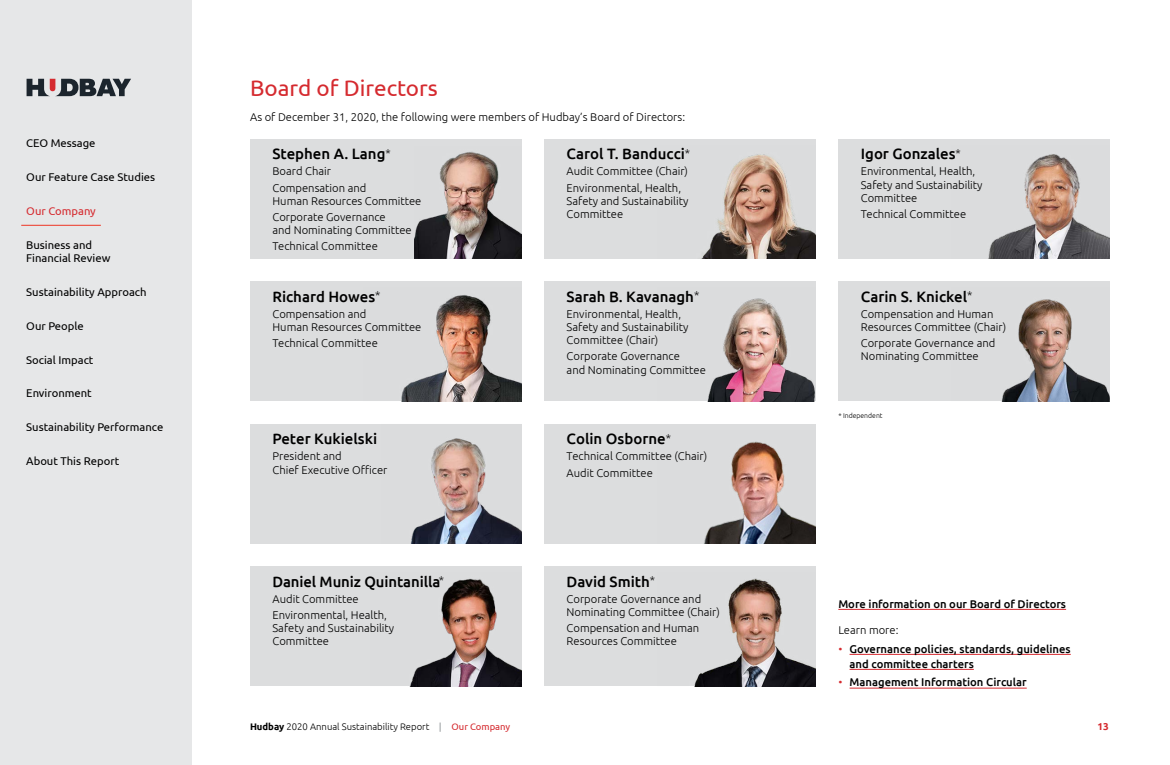
<style>
.page{position:relative;width:1170px;height:765px;background:#fff}
.page>*{position:absolute;margin:0;border:0;box-sizing:border-box;transform-origin:0 0}
.t1{font:22.5px "Ubuntu";color:#d52a2f}
.Body_Text{font:500 15px "Ubuntu";color:#000}
.Body_Text-2{font:300 11.25px/13.1px "Ubuntu";color:#000}
.t2{font:11.25px/13.8px "Ubuntu";color:#000}
.Body_Text-3{font:500 11.25px/15px "Ubuntu";color:#000}
.t3{font:11.25px "Ubuntu";color:#d52a2f}
.t4{font:700 10px "Ubuntu";color:#d52a2f}
.t5{font:300 9.5px "Ubuntu";color:#000}
.Footnote{font:300 6.88px "Ubuntu";color:#000}
.s1{font-weight:300;color:#d52a2f}
.s2{font-weight:700}
.s3{font-weight:700;color:#b1b4b6}
.s4{font-weight:400;color:#d52a2f}
</style>
<div class="page">
<div style="left:0;top:0;width:191px;height:765px;background:#e6e7e8"></div>
<svg style="left:27px;top:79px;width:104px;height:17px"></svg>
<hr style="left:838px;top:609px;width:228px;height:1px;background:#d52a2f">
<hr style="left:850px;top:654px;width:221px;height:1px;background:#d52a2f">
<hr style="left:850px;top:669px;width:124px;height:1px;background:#d52a2f">
<hr style="left:850px;top:688px;width:177px;height:1px;background:#d52a2f">
<div style="left:250px;top:139px;width:272px;height:120px;background:#dcddde"></div>
<img style="left:415px;top:151px;width:107px;height:108px">
<div style="left:544px;top:139px;width:272px;height:120px;background:#dcddde"></div>
<img style="left:701px;top:154px;width:115px;height:105px">
<div style="left:838px;top:139px;width:272px;height:120px;background:#dcddde"></div>
<img style="left:988px;top:154px;width:122px;height:105px">
<div style="left:250px;top:281px;width:272px;height:120px;background:#dcddde"></div>
<img style="left:401px;top:295px;width:121px;height:106px">
<div style="left:544px;top:281px;width:272px;height:120px;background:#dcddde"></div>
<img style="left:707px;top:298px;width:108px;height:103px">
<div style="left:838px;top:281px;width:272px;height:120px;background:#dcddde"></div>
<img style="left:1002px;top:299px;width:108px;height:102px">
<div style="left:250px;top:424px;width:272px;height:120px;background:#dcddde"></div>
<img style="left:410px;top:438px;width:112px;height:106px">
<div style="left:544px;top:424px;width:272px;height:120px;background:#dcddde"></div>
<img style="left:704px;top:441px;width:112px;height:103px">
<div style="left:250px;top:566px;width:272px;height:120px;background:#dcddde"></div>
<img style="left:410px;top:578px;width:112px;height:108px">
<div style="left:544px;top:566px;width:272px;height:120px;background:#dcddde"></div>
<img style="left:694px;top:578px;width:122px;height:108px">
<hr style="left:21px;top:225px;width:80px;height:1px;background:#ee3524">
<p class="t2" style="left:26px;top:136px;width:71px">CEO Message</p>
<p class="t2" style="left:26px;top:170px;width:130px">Our Feature Case Studies</p>
<p class="t3" style="left:26px;top:204px;width:71px">Our Company</p>
<p class="t2" style="left:26px;top:238px;width:86px">Business and<br>Financial Review</p>
<p class="t2" style="left:26px;top:285px;width:122px">Sustainability Approach</p>
<p class="t2" style="left:26px;top:319px;width:59px">Our People</p>
<p class="t2" style="left:26px;top:353px;width:69px">Social Impact</p>
<p class="t2" style="left:26px;top:386px;width:67px">Environment</p>
<p class="t2" style="left:26px;top:420px;width:139px">Sustainability Performance</p>
<p class="t2" style="left:26px;top:454px;width:95px">About This Report</p>
<h2 class="t1" style="left:250px;top:75px;width:189px">Board of Directors</h2>
<p class="Body_Text-2" style="left:250px;top:110px;width:437px">As of December 31, 2020, the following were members of Hudbay’s Board of Directors:</p>
<h3 class="Body_Text" style="left:272px;top:144px;width:120px">Stephen A. Lang<sup>*</sup></h3>
<p class="Body_Text-2" style="left:272px;top:165px;width:60px">Board Chair</p>
<p class="Body_Text-2" style="left:272px;top:181px;width:150px">Compensation and<br>Human Resources Committee</p>
<p class="Body_Text-2" style="left:272px;top:210px;width:141px">Corporate Governance<br>and Nominating Committee</p>
<p class="Body_Text-2" style="left:272px;top:240px;width:107px">Technical Committee</p>
<h3 class="Body_Text" style="left:272px;top:287px;width:110px">Richard Howes<sup>*</sup></h3>
<p class="Body_Text-2" style="left:272px;top:307px;width:150px">Compensation and<br>Human Resources Committee</p>
<p class="Body_Text-2" style="left:272px;top:336px;width:107px">Technical Committee</p>
<h3 class="Body_Text" style="left:272px;top:429px;width:106px">Peter Kukielski</h3>
<p class="Body_Text-2" style="left:272px;top:450px;width:116px">President and<br>Chief Executive Officer</p>
<h3 class="Body_Text" style="left:272px;top:572px;width:173px">Daniel Muniz Quintanilla<sup>*</sup></h3>
<p class="Body_Text-2" style="left:272px;top:592px;width:88px">Audit Committee</p>
<p class="Body_Text-2" style="left:272px;top:608px;width:123px">Environmental, Health,<br>Safety and Sustainability<br>Committee</p>
<p class="Body_Text" style="left:567px;top:144px;width:125px">Carol T. Banducci<sup>*</sup></p>
<p class="Body_Text-2" style="left:567px;top:165px;width:123px">Audit Committee (Chair)</p>
<p class="Body_Text-2" style="left:567px;top:181px;width:123px">Environmental, Health,<br>Safety and Sustainability<br>Committee</p>
<p class="Body_Text" style="left:567px;top:287px;width:134px">Sarah B. Kavanagh<sup>*</sup></p>
<p class="Body_Text-2" style="left:567px;top:307px;width:123px">Environmental, Health,<br>Safety and Sustainability<br>Committee (Chair)</p>
<p class="Body_Text-2" style="left:567px;top:350px;width:141px">Corporate Governance<br>and Nominating Committee</p>
<p class="Body_Text" style="left:567px;top:429px;width:106px">Colin Osborne<sup>*</sup></p>
<p class="Body_Text-2" style="left:567px;top:450px;width:142px">Technical Committee (Chair)</p>
<p class="Body_Text-2" style="left:567px;top:466px;width:88px">Audit Committee</p>
<p class="Body_Text" style="left:567px;top:572px;width:90px">David Smith<sup>*</sup></p>
<p class="Body_Text-2" style="left:567px;top:592px;width:155px">Corporate Governance and<br>Nominating Committee (Chair)</p>
<p class="Body_Text-2" style="left:567px;top:621px;width:134px">Compensation and Human<br>Resources Committee</p>
<p class="Body_Text" style="left:861px;top:144px;width:102px">Igor Gonzales<sup>*</sup></p>
<p class="Body_Text-2" style="left:861px;top:165px;width:123px">Environmental, Health,<br>Safety and Sustainability<br>Committee</p>
<p class="Body_Text-2" style="left:861px;top:207px;width:107px">Technical Committee</p>
<p class="Body_Text" style="left:861px;top:287px;width:113px">Carin S. Knickel<sup>*</sup></p>
<p class="Body_Text-2" style="left:861px;top:307px;width:147px">Compensation and Human<br>Resources Committee (Chair)</p>
<p class="Body_Text-2" style="left:861px;top:336px;width:136px">Corporate Governance and<br>Nominating Committee</p>
<p class="Footnote" style="left:838px;top:411px;width:46px">* Independent</p>
<p class="Body_Text-3" style="left:838px;top:596px;width:229px">More information on our Board of Directors</p>
<p class="Body_Text-2" style="left:838px;top:623px;width:62px">Learn more:</p>
<p class="Body_Text-3" style="left:850px;top:641px;width:223px;text-indent:-11px"><span class="s1">•</span> Governance policies, standards, guidelines and committee charters</p>
<p class="Body_Text-3" style="left:838px;top:674px;width:190px"><span class="s1">•</span> Management Information Circular</p>
<p class="t5" style="left:250px;top:720px;width:262px"><span class="s2">Hudbay</span> 2020 Annual Sustainability Report <span class="s3">|</span> <span class="s4">Our Company</span></p>
<p class="t4" style="left:1097px;top:720px;width:13px">13</p>
</div>
